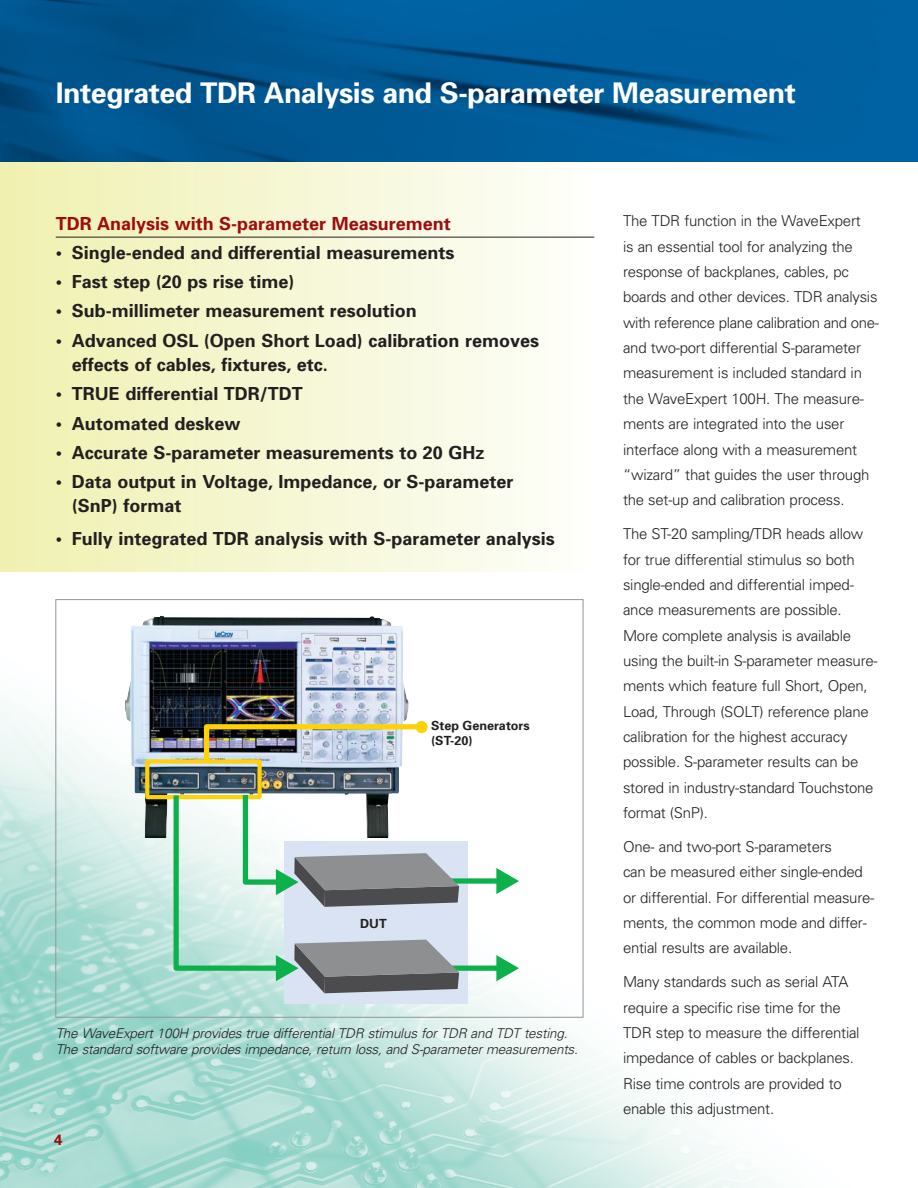
<style>
.page{position:relative;width:918px;height:1188px;background:#fff}
.page>*{position:absolute;margin:0;border:0;box-sizing:border-box;transform-origin:0 0}
.t1{font:700 28.5px "Univers";letter-spacing:-.015em;color:#fff}
.t2{font:700 18px/24px "Univers";color:#231f20}
.t3{font:700 18px "Univers";color:#9e0c0f}
.t4{font:300 15px/25.3px "Univers";letter-spacing:-.015em;color:#231f20}
.t5{font:700 15px "Univers";color:#9e0c0f}
.t6{font:italic 300 13.5px/16.5px "Univers";color:#231f20}
.t7{font:700 12.6px/15.1px "Univers";color:#231f20}
</style>
<div class="page">
<img style="left:0;top:599px;width:761px;height:589px">
<div style="left:0;top:162px;width:596px;height:410px;background:linear-gradient(to right,#eff0af,#fdfefb)"></div>
<hr style="left:56px;top:237px;width:538px;height:1px;background:#231f20">
<img style="left:0;top:0;width:918px;height:162px">
<img style="left:125px;top:616px;width:284px;height:222px">
<div style="left:145px;top:759px;width:117px;height:40px;border:4px solid #fed205"></div>
<img style="left:201px;top:722px;width:227px;height:44px">
<div style="left:416px;top:721px;width:12px;height:12px;background:#fed205;border-radius:50%"></div>
<div style="left:284px;top:841px;width:183px;height:163px;background:#dae3f4"></div>
<div style="left:397px;top:966px;width:103px;height:5px;background:#0cb14b"></div>
<svg style="left:496px;top:955px;width:23px;height:26px"></svg>
<div style="left:397px;top:878px;width:103px;height:6px;background:#0cb14b"></div>
<svg style="left:496px;top:868px;width:23px;height:26px"></svg>
<svg style="left:171px;top:790px;width:288px;height:203px"></svg>
<h1 class="t1" style="left:56px;top:82px;width:742px">Integrated TDR Analysis and S-parameter Measurement</h1>
<p class="t3" style="left:56px;top:217px;width:397px">TDR Analysis with S-parameter Measurement</p>
<p class="t2" style="left:56px;top:242px;width:400px">• Single-ended and differential measurements</p>
<p class="t2" style="left:56px;top:271px;width:240px">• Fast step (20 ps rise time)</p>
<p class="t2" style="left:56px;top:301px;width:363px">• Sub-millimeter measurement resolution</p>
<p class="t2" style="left:72px;top:330px;width:469px;text-indent:-16px">• Advanced OSL (Open Short Load) calibration removes effects of cables, fixtures, etc.</p>
<p class="t2" style="left:56px;top:383px;width:249px">• TRUE differential TDR/TDT</p>
<p class="t2" style="left:56px;top:413px;width:186px">• Automated deskew</p>
<p class="t2" style="left:56px;top:442px;width:430px">• Accurate S-parameter measurements to 20 GHz</p>
<p class="t2" style="left:72px;top:472px;width:443px;text-indent:-16px">• Data output in Voltage, Impedance, or S-parameter (SnP) format</p>
<p class="t2" style="left:56px;top:528px;width:501px">• Fully integrated TDR analysis with S-parameter analysis</p>
<p class="t7" style="left:431px;top:719px;width:100px">Step Generators (ST-20)</p>
<p class="t7" style="left:360px;top:917px;width:28px">DUT</p>
<p class="t6" style="left:56px;top:1026px;width:526px">The WaveExpert 100H provides true differential TDR stimulus for TDR and TDT testing.<br>The standard software provides impedance, return loss, and S-parameter measurements.</p>
<p class="t5" style="left:54px;top:1134px;width:10px">4</p>
<p class="t4" style="left:623px;top:210px;width:257px">The TDR function in the WaveExpert<br>is an essential tool for analyzing the response of backplanes, cables, pc boards and other devices. TDR analysis with reference plane calibration and one&shy;and two-port differential S-parameter measurement is included standard in the WaveExpert 100H. The measure&shy;ments are integrated into the user interface along with a measurement “wizard” that guides the user through the set-up and calibration process.</p>
<p class="t4" style="left:623px;top:522px;width:256px">The ST-20 sampling/TDR heads allow for true differential stimulus so both single-ended and differential imped&shy;ance measurements are possible.<br>More complete analysis is available using the built-in S-parameter measure&shy;ments which feature full Short, Open, Load, Through (SOLT) reference plane calibration for the highest accuracy possible. S-parameter results can be stored in industry-standard Touchstone format (SnP).</p>
<p class="t4" style="left:623px;top:835px;width:253px">One- and two-port S-parameters<br>can be measured either single-ended or differential. For differential measure&shy;ments, the common mode and differ&shy;ential results are available.</p>
<p class="t4" style="left:623px;top:971px;width:238px">Many standards such as serial ATA require a specific rise time for the TDR step to measure the differential impedance of cables or backplanes.<br>Rise time controls are provided to enable this adjustment.</p>
</div>
